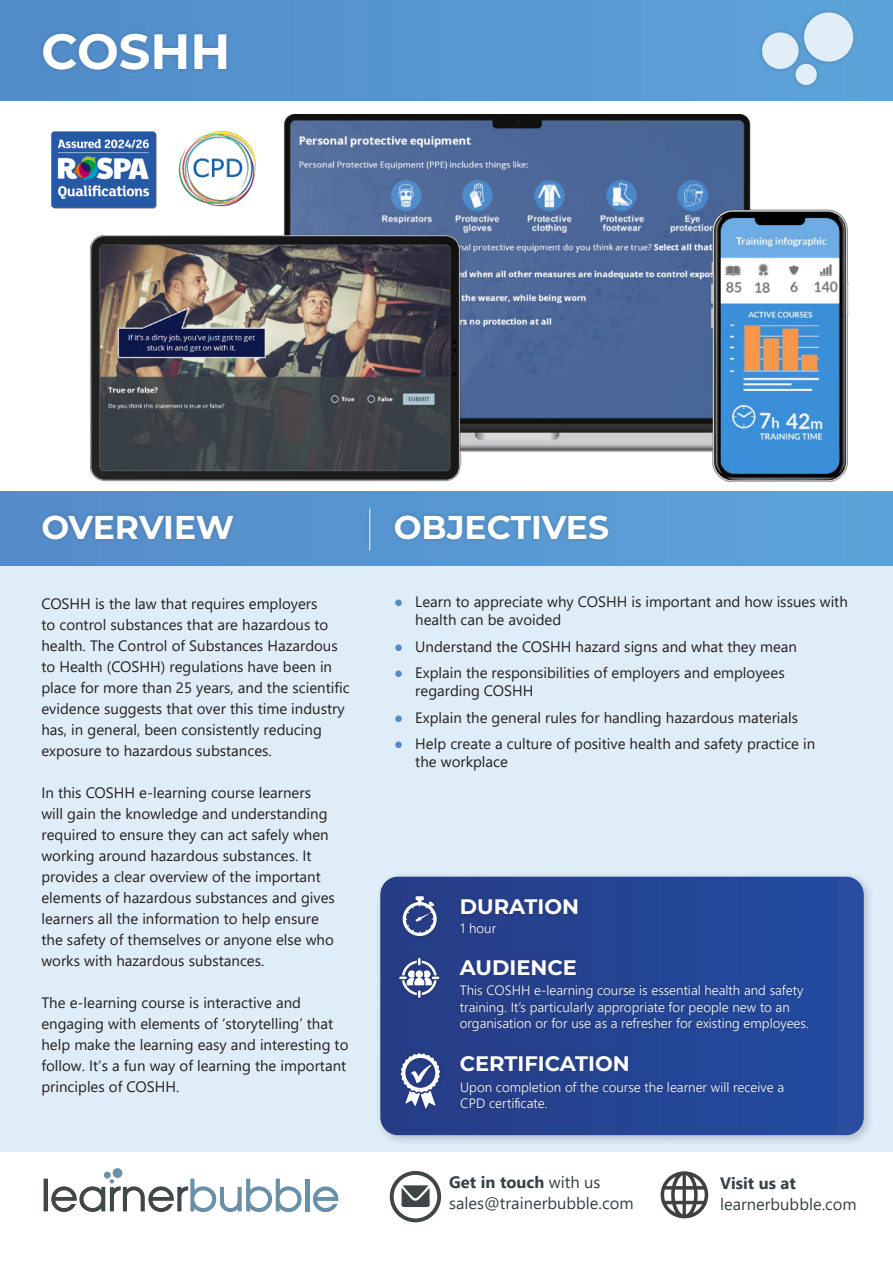
<style>
.page{position:relative;width:893px;height:1263px;background:#fff}
.page>*{position:absolute;margin:0;border:0;box-sizing:border-box;transform-origin:0 0}
.t1{font:700 49.5px "Montserrat";color:#fff}
.t2{font:700 33px "Montserrat";color:#fff}
.t3{font:700 21px "Montserrat";color:#fff}
.t4{font:16.5px/21px "Segoe UI";color:#364144}
.t5{font:700 16.5px "Segoe UI";color:#364144}
.t6{font:15px/21px "Segoe UI";color:#231f20}
.t7{font:300 13.5px/16.5px "Segoe UI";color:#fff}
.s1{font-weight:100;font-size:45px}
.s2{font-weight:300;color:#558ac8}
.s3{font-weight:700}
</style>
<div class="page">
<hr style="left:305px;top:1178px;width:4px;height:33px;background:#6990a7">
<div style="left:113px;top:1168px;width:9px;height:10px;background:#6990a7;border-radius:50%"></div>
<svg style="left:313px;top:1186px;width:26px;height:26px"></svg>
<svg style="left:44px;top:1178px;width:258px;height:34px"></svg>
<div style="left:104px;top:1171px;width:7px;height:7px;background:#6990a7;border-radius:50%"></div>
<svg style="left:392px;top:1173px;width:47px;height:47px"></svg>
<div style="left:390px;top:1171px;width:51px;height:51px;border:4px solid #3e4648;border-radius:50%"></div>
<svg style="left:402px;top:1185px;width:28px;height:22px"></svg>
<svg style="left:661px;top:1171px;width:47px;height:47px"></svg>
<div style="left:0;top:565px;width:893px;height:587px;background:#dfedf8"></div>
<div style="left:375px;top:871px;width:500px;height:276px;background:#231f20;opacity:.23"></div>
<svg style="left:380px;top:876px;width:484px;height:259px;fill:#254696"></svg>
<div style="left:456px;top:1077px;width:331px;height:35px;background:#231f20;opacity:.18"></div>
<div style="left:456px;top:1051px;width:177px;height:24px;background:#263e85"></div>
<div style="left:455px;top:980px;width:357px;height:56px;background:#231f20;opacity:.18"></div>
<div style="left:456px;top:955px;width:125px;height:25px;background:#263e84"></div>
<div style="left:456px;top:919px;width:44px;height:19px;background:#263e87"></div>
<div style="left:457px;top:895px;width:125px;height:24px;background:#263e83"></div>
<div style="left:395px;top:953px;width:49px;height:49px;background:#263d87"></div>
<svg style="left:399px;top:958px;width:40px;height:40px"></svg>
<div style="left:397px;top:1049px;width:47px;height:63px;background:#263d86"></div>
<svg style="left:401px;top:1053px;width:39px;height:55px"></svg>
<div style="left:398px;top:891px;width:43px;height:49px;background:#263d86"></div>
<svg style="left:403px;top:896px;width:34px;height:40px"></svg>
<div style="left:0;top:492px;width:893px;height:73px;background:#5899d2"></div>
<div style="left:38px;top:510px;width:199px;height:33px;background:#231f20;opacity:.23"></div>
<div style="left:391px;top:510px;width:222px;height:33px;background:#231f20;opacity:.23"></div>
<div style="left:365px;top:505px;width:9px;height:50px;background:#5593cb"></div>
<img style="left:90px;top:115px;width:758px;height:367px">
<img style="left:51px;top:132px;width:106px;height:76px">
<img style="left:178px;top:129px;width:79px;height:80px">
<div style="left:0;top:0;width:893px;height:101px;background:#5698d1"></div>
<div style="left:39px;top:29px;width:192px;height:45px;background:#231f20;opacity:.23"></div>
<div style="left:757px;top:28px;width:46px;height:46px;background:#5b9fd4"></div>
<div style="left:762px;top:32px;width:37px;height:37px;background:#e1eef7;border-radius:50%"></div>
<div style="left:799px;top:8px;width:59px;height:58px;background:#231f20;opacity:.23"></div>
<div style="left:804px;top:12px;width:49px;height:50px;background:#e1eef7;border-radius:50%"></div>
<div style="left:791px;top:59px;width:30px;height:30px;background:#231f20;opacity:.23"></div>
<svg style="left:795px;top:64px;width:22px;height:21px"></svg>
<h1 class="t1" style="left:41px;top:23px;width:190px">COSHH</h1>
<h2 class="t2" style="left:41px;top:508px;width:194px">OVERVIEW</h2>
<h2 class="t2" style="left:363px;top:508px;width:247px"><span class="s1">|</span> OBJECTIVES</h2>
<p class="t6" style="left:41px;top:595px;width:310px">COSHH is the law that requires employers<br>to control substances that are hazardous to health. The Control of Substances Hazardous to Health (COSHH) regulations have been in place for more than 25 years, and the scientific evidence suggests that over this time industry has, in general, been consistently reducing exposure to hazardous substances.</p>
<p class="t6" style="left:41px;top:784px;width:295px">In this COSHH e-learning course learners will gain the knowledge and understanding required to ensure they can act safely when working around hazardous substances. It provides a clear overview of the important elements of hazardous substances and gives learners all the information to help ensure the safety of themselves or anyone else who works with hazardous substances.</p>
<p class="t6" style="left:41px;top:994px;width:309px">The e-learning course is interactive and engaging with elements of ‘storytelling’ that help make the learning easy and interesting to follow. It’s a fun way of learning the important principles of COSHH.</p>
<p class="t6" style="left:415px;top:594px;width:434px;line-height:18px;text-indent:-21px"><span class="s2">●</span> Learn to appreciate why COSHH is important and how issues with health can be avoided</p>
<p class="t6" style="left:394px;top:637px;width:404px"><span class="s2">●</span> Understand the COSHH hazard signs and what they mean</p>
<p class="t6" style="left:415px;top:665px;width:371px;line-height:18px;text-indent:-21px"><span class="s2">●</span> Explain the responsibilities of employers and employees regarding COSHH</p>
<p class="t6" style="left:394px;top:708px;width:406px"><span class="s2">●</span> Explain the general rules for handling hazardous materials</p>
<p class="t6" style="left:415px;top:736px;width:401px;line-height:18px;text-indent:-21px"><span class="s2">●</span> Help create a culture of positive health and safety practice in the workplace</p>
<h3 class="t3" style="left:460px;top:895px;width:121px">DURATION</h3>
<p class="t7" style="left:460px;top:921px;width:37px">1 hour</p>
<h3 class="t3" style="left:460px;top:955px;width:119px">AUDIENCE</h3>
<p class="t7" style="left:460px;top:983px;width:351px">This COSHH e-learning course is essential health and safety training. It’s particularly appropriate for people new to an organisation or for use as a refresher for existing employees.</p>
<h3 class="t3" style="left:460px;top:1051px;width:171px">CERTIFICATION</h3>
<p class="t7" style="left:460px;top:1080px;width:325px">Upon completion of the course the learner will receive a<br>CPD certificate.</p>
<p class="t4" style="left:449px;top:1173px;width:186px"><span class="s3">Get in touch</span> with us sales@trainerbubble.com</p>
<p class="t5" style="left:720px;top:1173px;width:77px">Visit us at</p>
<p class="t4" style="left:720px;top:1195px;width:138px">learnerbubble.com</p>
</div>
